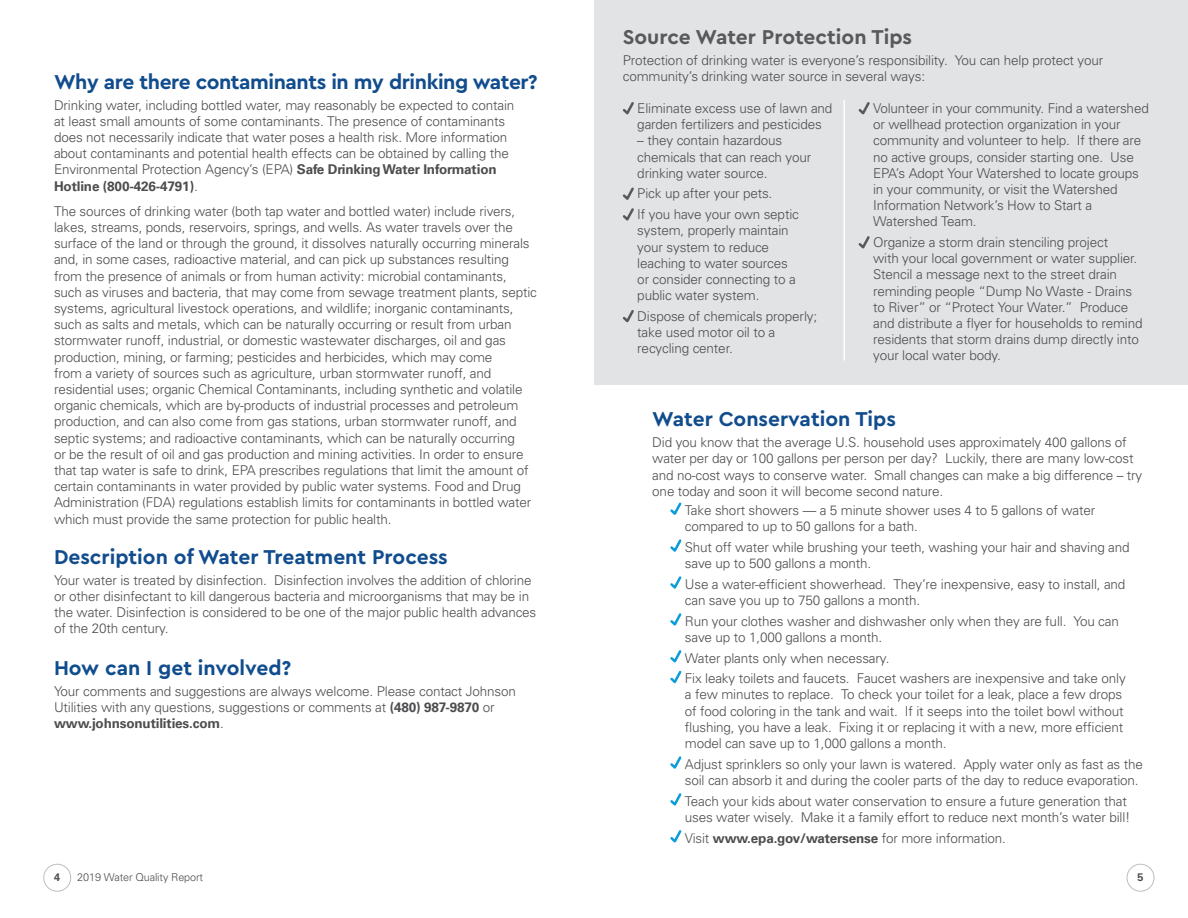
<style>
.page{position:relative;width:1188px;height:918px;background:#fff}
.page>*{position:absolute;margin:0;border:0;box-sizing:border-box;transform-origin:0 0}
.t1{font:700 21px "Cera PRO";letter-spacing:-.005em;color:#114c8d}
.t2{font:700 21px "Cera PRO";color:#58595b}
.t3{font:300 13.5px/16.2px "Univers";letter-spacing:-.01em;color:#4d4d4f}
.t4{font:700 13.5px "Univers LT";letter-spacing:-.01em;color:#4d4d4f}
.t5{font:300 10.8px "Univers";letter-spacing:-.01em;color:#4d4d4f}
.t6{font:700 10.8px "Univers LT";color:#4d4d4f}
.s1{font-family:"Univers LT";font-weight:700}
.s2{font-family:"Univers";font-weight:300}
</style>
<div class="page">
<div style="left:594px;top:0;width:594px;height:384px;background:#e2e3e4"></div>
<svg style="left:670px;top:502px;width:12px;height:13px"></svg>
<svg style="left:670px;top:539px;width:12px;height:13px"></svg>
<svg style="left:670px;top:576px;width:12px;height:13px"></svg>
<svg style="left:670px;top:613px;width:12px;height:13px"></svg>
<svg style="left:670px;top:650px;width:12px;height:34px"></svg>
<svg style="left:670px;top:756px;width:12px;height:13px"></svg>
<svg style="left:670px;top:793px;width:12px;height:13px"></svg>
<svg style="left:670px;top:830px;width:12px;height:13px"></svg>
<svg style="left:622px;top:102px;width:12px;height:13px"></svg>
<svg style="left:622px;top:187px;width:12px;height:34px"></svg>
<svg style="left:623px;top:310px;width:11px;height:13px"></svg>
<svg style="left:858px;top:102px;width:12px;height:13px"></svg>
<svg style="left:858px;top:236px;width:12px;height:13px"></svg>
<hr style="left:843px;top:100px;width:2px;height:260px;background:#fff">
<div style="left:44px;top:864px;width:27px;height:27px;border:1px solid #bcbec0;border-radius:50%"></div>
<div style="left:1127px;top:864px;width:27px;height:27px;border:1px solid #bcbec0;border-radius:50%"></div>
<h1 class="t1" style="left:54px;top:68px;width:485px">Why are there contaminants in my drinking water?</h1>
<p class="t3" style="left:54px;top:96px;width:462px">Drinking water, including bottled water, may reasonably be expected to contain at least small amounts of some contaminants. The presence of contaminants does not necessarily indicate that water poses a health risk. More information about contaminants and potential health effects can be obtained by calling the Environmental Protection Agency’s (EPA) <span class="s1">Safe Drinking Water Information</span></p>
<p class="t4" style="left:54px;top:178px;width:145px">Hotline (800-426-4791)<span class="s2">.</span></p>
<p class="t3" style="left:54px;top:203px;width:485px">The sources of drinking water (both tap water and bottled water) include rivers, lakes, streams, ponds, reservoirs, springs, and wells. As water travels over the surface of the land or through the ground, it dissolves naturally occurring minerals and, in some cases, radioactive material, and can pick up substances resulting from the presence of animals or from human activity: microbial contaminants, such as viruses and bacteria, that may come from sewage treatment plants, septic systems, agricultural livestock operations, and wildlife; inorganic contaminants, such as salts and metals, which can be naturally occurring or result from urban stormwater runoff, industrial, or domestic wastewater discharges, oil and gas production, mining, or farming; pesticides and herbicides, which may come<br>from a variety of sources such as agriculture, urban stormwater runoff, and residential uses; organic Chemical Contaminants, including synthetic and volatile organic chemicals, which are by-products of industrial processes and petroleum production, and can also come from gas stations, urban stormwater runoff, and septic systems; and radioactive contaminants, which can be naturally occurring<br>or be the result of oil and gas production and mining activities. In order to ensure that tap water is safe to drink, EPA prescribes regulations that limit the amount of certain contaminants in water provided by public water systems. Food and Drug Administration (FDA) regulations establish limits for contaminants in bottled water which must provide the same protection for public health.</p>
<h1 class="t1" style="left:54px;top:543px;width:395px">Description of Water Treatment Process</h1>
<p class="t3" style="left:54px;top:572px;width:484px">Your water is treated by disinfection. Disinfection involves the addition of chlorine or other disinfectant to kill dangerous bacteria and microorganisms that may be in the water. Disinfection is considered to be one of the major public health advances of the 20th century.</p>
<h1 class="t1" style="left:54px;top:654px;width:239px">How can I get involved?</h1>
<p class="t3" style="left:54px;top:682px;width:463px">Your comments and suggestions are always welcome. Please contact Johnson<br>Utilities with any questions, suggestions or comments at <span class="s1">(480) 987-9870</span> or</p>
<p class="t4" style="left:54px;top:715px;width:171px">www.johnsonutilities.com<span class="s2">.</span></p>
<h1 class="t2" style="left:623px;top:23px;width:291px">Source Water Protection Tips</h1>
<p class="t3" style="left:623px;top:51px;width:482px">Protection of drinking water is everyone’s responsibility. You can help protect your community’s drinking water source in several ways:</p>
<p class="t3" style="left:637px;top:100px;width:197px">Eliminate excess use of lawn and garden fertilizers and pesticides</p>
<p class="t3" style="left:637px;top:132px;width:176px">– they contain hazardous chemicals that can reach your drinking water source.</p>
<p class="t3" style="left:637px;top:183px;width:163px;line-height:20.7px">Pick up after your pets.<br>If you have your own septic</p>
<p class="t3" style="left:637px;top:222px;width:160px">system, properly maintain your system to reduce leaching to water sources or consider connecting to a public water system.</p>
<p class="t3" style="left:637px;top:308px;width:181px">Dispose of chemicals properly; take used motor oil to a recycling center.</p>
<p class="t3" style="left:873px;top:100px;width:277px">Volunteer in your community. Find a watershed or wellhead protection organization in your community and volunteer to help. If there are no active groups, consider starting one. Use EPA’s Adopt Your Watershed to locate groups in your community, or visit the Watershed Information Network’s How to Start a Watershed Team.</p>
<p class="t3" style="left:873px;top:234px;width:271px">Organize a storm drain stenciling project<br>with your local government or water supplier.<br>Stencil a message next to the street drain reminding people “Dump No Waste - Drains to River” or “Protect Your Water.” Produce and distribute a flyer for households to remind residents that storm drains dump directly into your local water body.</p>
<h1 class="t1" style="left:652px;top:405px;width:245px">Water Conservation Tips</h1>
<p class="t3" style="left:652px;top:434px;width:492px">Did you know that the average U.S. household uses approximately 400 gallons of water per day or 100 gallons per person per day? Luckily, there are many low-cost and no-cost ways to conserve water. Small changes can make a big difference – try one today and soon it will become second nature.</p>
<p class="t3" style="left:685px;top:502px;width:412px">Take short showers — a 5 minute shower uses 4 to 5 gallons of water compared to up to 50 gallons for a bath.</p>
<p class="t3" style="left:685px;top:539px;width:446px">Shut off water while brushing your teeth, washing your hair and shaving and save up to 500 gallons a month.</p>
<p class="t3" style="left:685px;top:576px;width:442px">Use a water-efficient showerhead. They’re inexpensive, easy to install, and can save you up to 750 gallons a month.</p>
<p class="t3" style="left:685px;top:612px;width:436px">Run your clothes washer and dishwasher only when they are full. You can save up to 1,000 gallons a month.</p>
<p class="t3" style="left:685px;top:647px;width:442px;line-height:20.7px">Water plants only when necessary.<br>Fix leaky toilets and faucets. Faucet washers are inexpensive and take only</p>
<p class="t3" style="left:685px;top:686px;width:440px;text-align:justify">a few minutes to replace. To check your toilet for a leak, place a few drops of food coloring in the tank and wait. If it seeps into the toilet bowl without flushing, you have a leak. Fixing it or replacing it with a new, more efficient model can save up to 1,000 gallons a month.</p>
<p class="t3" style="left:685px;top:756px;width:460px">Adjust sprinklers so only your lawn is watered. Apply water only as fast as the soil can absorb it and during the cooler parts of the day to reduce evaporation.</p>
<p class="t3" style="left:685px;top:792px;width:447px">Teach your kids about water conservation to ensure a future generation that uses water wisely. Make it a family effort to reduce next month’s water bill!</p>
<p class="t3" style="left:685px;top:829px;width:323px">Visit <span class="s1">www.epa.gov/watersense</span> for more information.</p>
<p class="t6" style="left:54px;top:871px;width:8px">4</p>
<p class="t5" style="left:77px;top:871px;width:127px">2019 Water Quality Report</p>
<p class="t6" style="left:1137px;top:871px;width:8px">5</p>
</div>
